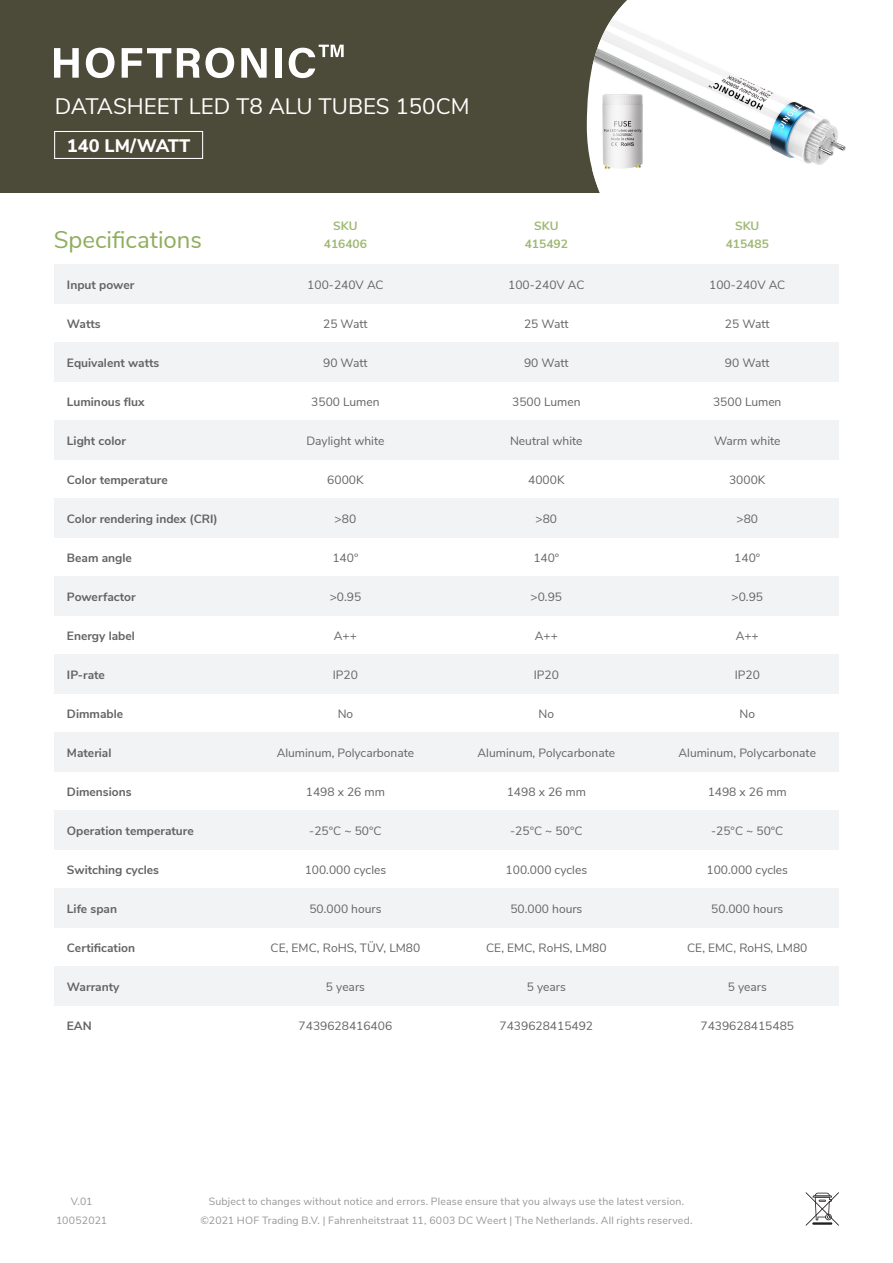
<style>
.page{position:relative;width:893px;height:1263px;background:#fff}
.page>*{position:absolute;margin:0;border:0;box-sizing:border-box;transform-origin:0 0}
.t1{font:24px "Nunito Sans";color:#8fad5c}
.t2{font:22.35px "Nunito Sans";color:#fff}
.t3{font:800 18.15px "Nunito Sans";color:#fff}
.t4{font:12px "Nunito Sans";color:#636366}
.t5{font:700 12px "Nunito Sans";color:#636366}
.t6{font:700 12px "Nunito Sans";color:#9fb873}
.t7{font:10.5px/19.5px "Nunito Sans";letter-spacing:.02em;color:#999695;text-align:center}
</style>
<div class="page">
<svg style="left:806px;top:1192px;width:33px;height:33px"></svg>
<hr style="left:812px;top:1222px;width:20px;height:3px;background:#231f20">
<div style="left:54px;top:264px;width:785px;height:39px;background:#f2f3f4"></div>
<div style="left:54px;top:576px;width:785px;height:40px;background:#f2f3f4"></div>
<div style="left:54px;top:420px;width:785px;height:39px;background:#f2f3f4"></div>
<div style="left:54px;top:732px;width:785px;height:40px;background:#f2f3f4"></div>
<div style="left:54px;top:967px;width:785px;height:39px;background:#f2f3f4"></div>
<div style="left:54px;top:342px;width:785px;height:39px;background:#f2f3f4"></div>
<div style="left:54px;top:654px;width:785px;height:40px;background:#f2f3f4"></div>
<div style="left:54px;top:888px;width:785px;height:40px;background:#f2f3f4"></div>
<div style="left:54px;top:498px;width:785px;height:40px;background:#f2f3f4"></div>
<div style="left:54px;top:810px;width:785px;height:40px;background:#f2f3f4"></div>
<div style="left:0;top:0;width:839px;height:192px;background:#4c4a38"></div>
<svg style="left:587px;top:68px;width:5px;height:125px"></svg>
<img style="left:592px;top:0;width:254px;height:193px">
<svg style="left:54px;top:48px;width:25px;height:30px"></svg>
<svg style="left:86px;top:48px;width:29px;height:30px"></svg>
<svg style="left:122px;top:48px;width:49px;height:30px"></svg>
<svg style="left:177px;top:48px;width:57px;height:30px"></svg>
<svg style="left:241px;top:48px;width:26px;height:30px"></svg>
<div style="left:275px;top:48px;width:7px;height:30px;background:#fff"></div>
<svg style="left:289px;top:45px;width:55px;height:33px"></svg>
<div style="left:54px;top:131px;width:149px;height:28px;border:1px solid #fff"></div>
<p class="t2" style="left:55px;top:90px;width:416px">DATASHEET LED T8 ALU TUBES 150CM</p>
<p class="t3" style="left:67px;top:132px;width:125px">140 LM/WATT</p>
<p class="t1" style="left:54px;top:222px;width:150px">Specifications</p>
<p class="t5" style="left:67px;top:276px;width:69px">Input power</p>
<p class="t5" style="left:67px;top:315px;width:35px">Watts</p>
<p class="t5" style="left:67px;top:354px;width:94px">Equivalent watts</p>
<p class="t5" style="left:67px;top:393px;width:79px">Luminous flux</p>
<p class="t5" style="left:67px;top:432px;width:60px">Light color</p>
<p class="t5" style="left:67px;top:471px;width:102px">Color temperature</p>
<p class="t5" style="left:67px;top:510px;width:152px">Color rendering index (CRI)</p>
<p class="t5" style="left:67px;top:549px;width:66px">Beam angle</p>
<p class="t5" style="left:67px;top:588px;width:70px">Powerfactor</p>
<p class="t5" style="left:67px;top:627px;width:69px">Energy label</p>
<p class="t5" style="left:67px;top:666px;width:40px">IP-rate</p>
<p class="t5" style="left:67px;top:705px;width:58px">Dimmable</p>
<p class="t5" style="left:67px;top:744px;width:46px">Material</p>
<p class="t5" style="left:67px;top:783px;width:66px">Dimensions</p>
<p class="t5" style="left:67px;top:822px;width:128px">Operation temperature</p>
<p class="t5" style="left:67px;top:861px;width:93px">Switching cycles</p>
<p class="t5" style="left:67px;top:900px;width:52px">Life span</p>
<p class="t5" style="left:67px;top:939px;width:70px">Certification</p>
<p class="t5" style="left:67px;top:978px;width:54px">Warranty</p>
<p class="t5" style="left:67px;top:1017px;width:26px">EAN</p>
<p class="t6" style="left:333px;top:217px;width:26px">SKU</p>
<p class="t6" style="left:324px;top:235px;width:45px">416406</p>
<p class="t4" style="left:307px;top:276px;width:78px">100-240V AC</p>
<p class="t4" style="left:323px;top:315px;width:46px">25 Watt</p>
<p class="t4" style="left:323px;top:354px;width:46px">90 Watt</p>
<p class="t4" style="left:311px;top:393px;width:70px">3500 Lumen</p>
<p class="t4" style="left:306px;top:432px;width:80px">Daylight white</p>
<p class="t4" style="left:327px;top:471px;width:38px">6000K</p>
<p class="t4" style="left:335px;top:510px;width:23px">&gt;80</p>
<p class="t4" style="left:332px;top:549px;width:27px">140°</p>
<p class="t4" style="left:330px;top:588px;width:33px">&gt;0.95</p>
<p class="t4" style="left:334px;top:627px;width:25px">A++</p>
<p class="t4" style="left:333px;top:666px;width:27px">IP20</p>
<p class="t4" style="left:338px;top:705px;width:17px">No</p>
<p class="t4" style="left:277px;top:744px;width:139px">Aluminum, Polycarbonate</p>
<p class="t4" style="left:306px;top:783px;width:81px">1498 x 26 mm</p>
<p class="t4" style="left:309px;top:822px;width:74px">-25°C ~ 50°C</p>
<p class="t4" style="left:305px;top:861px;width:83px">100.000 cycles</p>
<p class="t4" style="left:309px;top:900px;width:73px">50.000 hours</p>
<p class="t4" style="left:271px;top:939px;width:151px">CE, EMC, RoHS, TÜV, LM80</p>
<p class="t4" style="left:326px;top:978px;width:41px">5 years</p>
<p class="t4" style="left:299px;top:1017px;width:95px">7439628416406</p>
<p class="t6" style="left:534px;top:217px;width:26px">SKU</p>
<p class="t6" style="left:525px;top:235px;width:45px">415492</p>
<p class="t4" style="left:508px;top:276px;width:78px">100-240V AC</p>
<p class="t4" style="left:524px;top:315px;width:46px">25 Watt</p>
<p class="t4" style="left:524px;top:354px;width:46px">90 Watt</p>
<p class="t4" style="left:512px;top:393px;width:70px">3500 Lumen</p>
<p class="t4" style="left:510px;top:432px;width:74px">Neutral white</p>
<p class="t4" style="left:528px;top:471px;width:38px">4000K</p>
<p class="t4" style="left:536px;top:510px;width:23px">&gt;80</p>
<p class="t4" style="left:533px;top:549px;width:27px">140°</p>
<p class="t4" style="left:531px;top:588px;width:33px">&gt;0.95</p>
<p class="t4" style="left:535px;top:627px;width:25px">A++</p>
<p class="t4" style="left:534px;top:666px;width:27px">IP20</p>
<p class="t4" style="left:539px;top:705px;width:17px">No</p>
<p class="t4" style="left:478px;top:744px;width:139px">Aluminum, Polycarbonate</p>
<p class="t4" style="left:507px;top:783px;width:81px">1498 x 26 mm</p>
<p class="t4" style="left:510px;top:822px;width:74px">-25°C ~ 50°C</p>
<p class="t4" style="left:506px;top:861px;width:83px">100.000 cycles</p>
<p class="t4" style="left:510px;top:900px;width:73px">50.000 hours</p>
<p class="t4" style="left:486px;top:939px;width:122px">CE, EMC, RoHS, LM80</p>
<p class="t4" style="left:527px;top:978px;width:41px">5 years</p>
<p class="t4" style="left:500px;top:1017px;width:95px">7439628415492</p>
<p class="t6" style="left:735px;top:217px;width:26px">SKU</p>
<p class="t6" style="left:726px;top:235px;width:45px">415485</p>
<p class="t4" style="left:709px;top:276px;width:78px">100-240V AC</p>
<p class="t4" style="left:725px;top:315px;width:46px">25 Watt</p>
<p class="t4" style="left:725px;top:354px;width:46px">90 Watt</p>
<p class="t4" style="left:713px;top:393px;width:70px">3500 Lumen</p>
<p class="t4" style="left:714px;top:432px;width:68px">Warm white</p>
<p class="t4" style="left:729px;top:471px;width:38px">3000K</p>
<p class="t4" style="left:736px;top:510px;width:23px">&gt;80</p>
<p class="t4" style="left:734px;top:549px;width:27px">140°</p>
<p class="t4" style="left:731px;top:588px;width:33px">&gt;0.95</p>
<p class="t4" style="left:736px;top:627px;width:25px">A++</p>
<p class="t4" style="left:735px;top:666px;width:27px">IP20</p>
<p class="t4" style="left:739px;top:705px;width:17px">No</p>
<p class="t4" style="left:678px;top:744px;width:139px">Aluminum, Polycarbonate</p>
<p class="t4" style="left:708px;top:783px;width:81px">1498 x 26 mm</p>
<p class="t4" style="left:711px;top:822px;width:74px">-25°C ~ 50°C</p>
<p class="t4" style="left:706px;top:861px;width:83px">100.000 cycles</p>
<p class="t4" style="left:711px;top:900px;width:73px">50.000 hours</p>
<p class="t4" style="left:687px;top:939px;width:122px">CE, EMC, RoHS, LM80</p>
<p class="t4" style="left:728px;top:978px;width:41px">5 years</p>
<p class="t4" style="left:700px;top:1017px;width:95px">7439628415485</p>
<p class="t7" style="left:56px;top:1190px;width:53px">V.01<br>10052021</p>
<p class="t7" style="left:200px;top:1190px;width:493px">Subject to changes without notice and errors. Please ensure that you always use the latest version. ©2021 HOF Trading B.V. | Fahrenheitstraat 11, 6003 DC Weert | The Netherlands. All rights reserved.</p>
</div>
